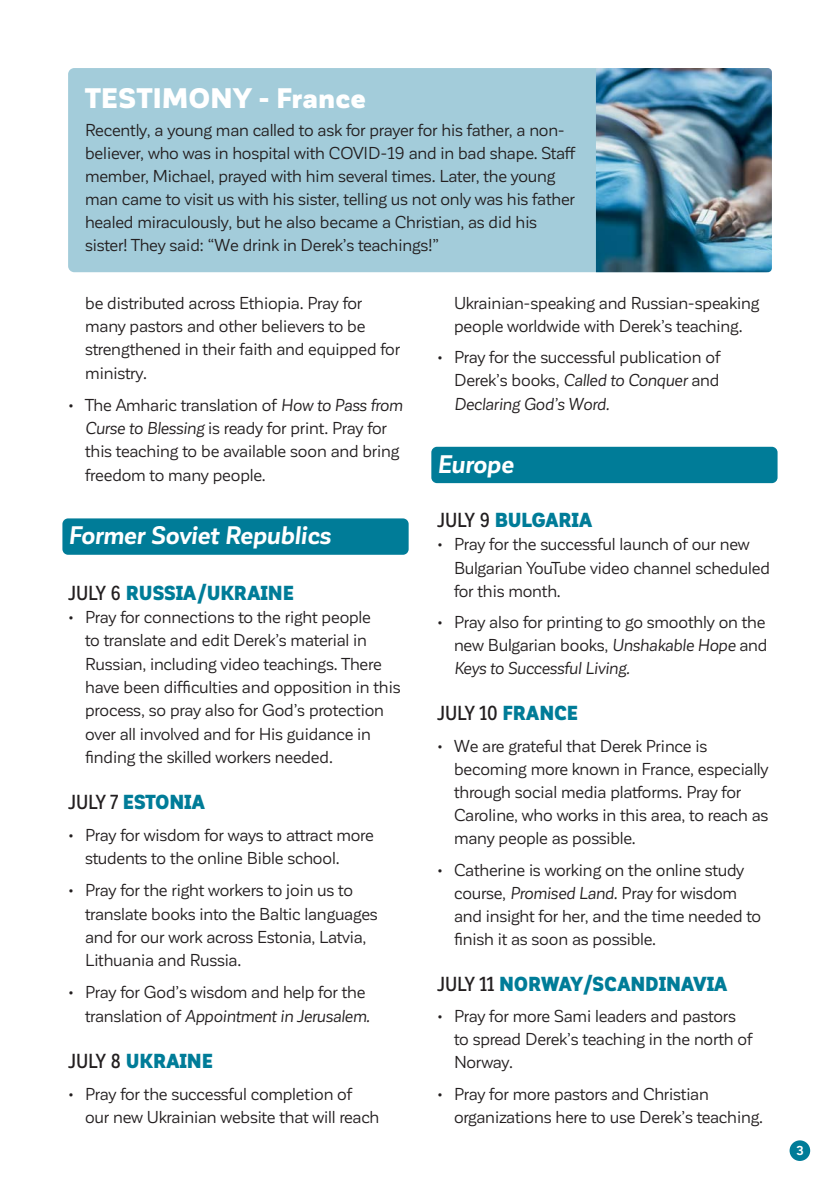
<style>
.page{position:relative;width:840px;height:1191px;background:#fff}
.page>*{position:absolute;margin:0;border:0;box-sizing:border-box;transform-origin:0 0}
.t1{font:900 27.8px "Corporative Sans";color:#fff}
.t2{font:italic 700 25px "Corporative Sans";letter-spacing:-.01em;color:#fff}
.t3{font:900 20px "Corporative Sans Alt Cnd";letter-spacing:-.01em;color:#007c98}
.t4{font:500 20px "Corporative Sans Alt Cnd";letter-spacing:-.005em;color:#231f20}
.t5{font:17px/23px "Corporative Sans";letter-spacing:-.01em;color:#231f20}
.t6{font:700 12.8px "Corporative Sans";color:#fff}
.s1{font-style:italic}
.s2{font-weight:500;color:#231f20}
.s3{font-weight:900;color:#007c98}
</style>
<div class="page">
<div style="left:789px;top:1140px;width:20px;height:21px;background:#007c98;border-radius:50%"></div>
<div style="left:62px;top:518px;width:346px;height:37px;background:#007c98;border-radius:6px"></div>
<div style="left:431px;top:447px;width:346px;height:36px;background:#007c98;border-radius:6px"></div>
<div style="left:68px;top:68px;width:703px;height:204px;background:#a3ccda;border-radius:6px"></div>
<img style="left:596px;top:68px;width:175px;height:204px">
<h1 class="t1" style="left:85px;top:82px;width:282px">TESTIMONY - France</h1>
<p class="t5" style="left:85px;top:119px;width:491px">Recently, a young man called to ask for prayer for his father, a non&shy;believer, who was in hospital with COVID-19 and in bad shape. Staff member, Michael, prayed with him several times. Later, the young man came to visit us with his sister, telling us not only was his father healed miraculously, but he also became a Christian, as did his sister! They said: “We drink in Derek’s teachings!”</p>
<p class="t5" style="left:85px;top:291px;width:316px">be distributed across Ethiopia. Pray for many pastors and other believers to be strengthened in their faith and equipped for ministry.</p>
<p class="t5" style="left:85px;top:393px;width:319px;text-indent:-17px">• The Amharic translation of <span class="s1">How to Pass from Curse to Blessing</span> is ready for print. Pray for this teaching to be available soon and bring freedom to many people.</p>
<h2 class="t2" style="left:68px;top:522px;width:264px">Former Soviet Republics</h2>
<p class="t3" style="left:68px;top:581px;width:227px"><span class="s2">JULY 6</span> RUSSIA/UKRAINE</p>
<p class="t5" style="left:85px;top:605px;width:317px;text-indent:-17px">• Pray for connections to the right people<br>to translate and edit Derek’s material in Russian, including video teachings. There have been difficulties and opposition in this process, so pray also for God’s protection over all involved and for His guidance in finding the skilled workers needed.</p>
<p class="t3" style="left:68px;top:791px;width:138px"><span class="s2">JULY 7</span> ESTONIA</p>
<p class="t5" style="left:85px;top:823px;width:290px;text-indent:-17px">• Pray for wisdom for ways to attract more students to the online Bible school.</p>
<p class="t5" style="left:85px;top:878px;width:294px;text-indent:-17px">• Pray for the right workers to join us to translate books into the Baltic languages and for our work across Estonia, Latvia, Lithuania and Russia.</p>
<p class="t5" style="left:68px;top:980px;width:303px;text-align:right">• Pray for God’s wisdom and help for the translation of <span class="s1">Appointment in Jerusalem.</span></p>
<p class="t3" style="left:68px;top:1049px;width:146px"><span class="s2">JULY 8</span> UKRAINE</p>
<p class="t5" style="left:85px;top:1082px;width:295px;text-indent:-17px">• Pray for the successful completion of our new Ukrainian website that will reach</p>
<p class="t5" style="left:454px;top:291px;width:307px">Ukrainian-speaking and Russian-speaking people worldwide with Derek’s teaching.</p>
<p class="t5" style="left:454px;top:346px;width:268px;text-align:justify;text-indent:-17px">• Pray for the successful publication of Derek’s books, <span class="s1">Called to Conquer</span> and <span class="s1">Declaring God’s Word.</span></p>
<h2 class="t2" style="left:437px;top:450px;width:78px">Europe</h2>
<p class="t3" style="left:437px;top:509px;width:157px"><span class="s2">JULY 9</span> BULGARIA</p>
<p class="t5" style="left:454px;top:533px;width:317px;text-indent:-17px">• Pray for the successful launch of our new<br>Bulgarian YouTube video channel scheduled for this month.</p>
<p class="t5" style="left:454px;top:611px;width:314px;text-align:justify;text-indent:-17px">• Pray also for printing to go smoothly on the new Bulgarian books, <span class="s1">Unshakable Hope</span> and <span class="s1">Keys to Successful Living.</span></p>
<p class="t4" style="left:437px;top:702px;width:142px">JULY 10 <span class="s3">FRANCE</span></p>
<p class="t5" style="left:454px;top:734px;width:316px;text-indent:-17px">• We are grateful that Derek Prince is becoming more known in France, especially through social media platforms. Pray for Caroline, who works in this area, to reach as many people as possible.</p>
<p class="t5" style="left:454px;top:858px;width:308px;text-indent:-17px">• Catherine is working on the online study course, <span class="s1">Promised Land.</span> Pray for wisdom and insight for her, and the time needed to finish it as soon as possible.</p>
<p class="t3" style="left:437px;top:972px;width:292px"><span class="s2">JULY 11</span> NORWAY/SCANDINAVIA</p>
<p class="t5" style="left:454px;top:1004px;width:300px;text-indent:-17px">• Pray for more Sami leaders and pastors to spread Derek’s teaching in the north of<br>Norway.</p>
<p class="t5" style="left:454px;top:1082px;width:310px;text-indent:-17px">• Pray for more pastors and Christian organizations here to use Derek’s teaching.</p>
<p class="t6" style="left:795px;top:1143px;width:9px">3</p>
</div>
